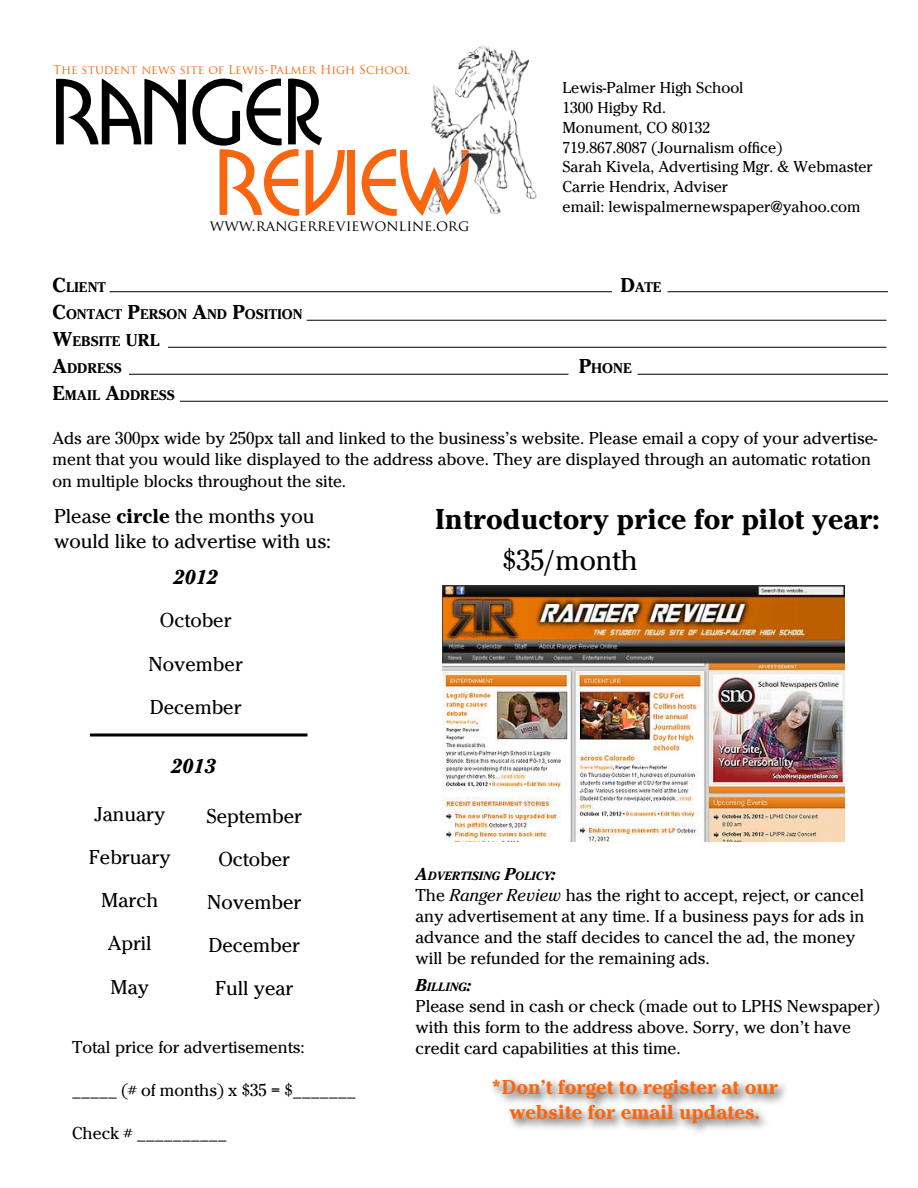
<style>
.page{position:relative;width:918px;height:1188px;background:#fff}
.page>*{position:absolute;margin:0;border:0;box-sizing:border-box;transform-origin:0 0}
.t1{font:90px "AHJ Busorama";color:#f9660f}
.t2{font:90px "AHJ Busorama";color:#000}
.t3{font:700 30px "AHJ Cheltenham";color:#000}
.t4{font:30px "AHJ Cheltenham";letter-spacing:-.005em;color:#000}
.t5{font:21px/43.2px "AHJ Cheltenham";color:#000;text-align:center}
.t6{font:700 21px/25.2px "AHJ Cheltenham";color:#f9660f;text-align:center}
.t7{font:italic 700 21px "AHJ Cheltenham";color:#000}
.t8{font:18px/21px "AHJ Cheltenham";color:#000}
.t9{font:16.5px/19.8px "AHJ Cheltenham";color:#000}
.t10{font:15px "Trajan Pro";color:#000}
.t11{font:700 14.7px/27px "AHJ Cheltenham";color:#000}
.t12{font:italic 700 12.6px "AHJ Cheltenham";color:#000}
.t13{font:12px "Trajan Pro";color:#f9660f}
.s1{font-size:21px}
.s2{font-size:18px}
.s3{font-weight:700}
.s4{font-style:italic}
</style>
<div class="page">
<img style="left:428px;top:45px;width:109px;height:169px">
<hr style="left:668px;top:291px;width:220px;height:1px;background:#000">
<hr style="left:307px;top:320px;width:579px;height:1px;background:#000">
<hr style="left:168px;top:347px;width:718px;height:1px;background:#000">
<hr style="left:129px;top:374px;width:439px;height:1px;background:#000">
<hr style="left:638px;top:374px;width:250px;height:1px;background:#000">
<hr style="left:180px;top:401px;width:708px;height:1px;background:#000">
<hr style="left:110px;top:291px;width:502px;height:1px;background:#000">
<img style="left:442px;top:585px;width:402px;height:256px">
<div style="left:90px;top:734px;width:218px;height:2px;border:2px solid #010101"></div>
<div style="left:489px;top:1074px;width:302px;height:63px;background:#000;opacity:.75"></div>
<p class="t13" style="left:53px;top:62px;width:358px">The student news site of Lewis-Palmer High School</p>
<h1 class="t2" style="left:52px;top:59px;width:272px">RANGER</h1>
<h1 class="t1" style="left:216px;top:129px;width:255px">REVIEW</h1>
<p class="t10" style="left:210px;top:216px;width:261px">www.rangerreviewonline.org</p>
<p class="t9" style="left:562px;top:78px;width:312px">Lewis-Palmer High School<br>1300 Higby Rd.<br>Monument, CO 80132<br>719.867.8087 (Journalism office)<br>Sarah Kivela, Advertising Mgr. &amp; Webmaster<br>Carrie Hendrix, Adviser<br>email: lewispalmernewspaper@yahoo.com</p>
<p class="t11" style="left:52px;top:273px;width:55px"><span class="s1">C</span>lient</p>
<p class="t11" style="left:620px;top:273px;width:43px"><span class="s1">D</span>ate</p>
<p class="t11" style="left:52px;top:300px;width:252px"><span class="s1">C</span>ontact <span class="s1">P</span>erson <span class="s1">A</span>nd <span class="s1">P</span>osition<br><span class="s1">W</span>ebsite <span class="s2">URL<br></span><span class="s1">A</span>ddress</p>
<p class="t11" style="left:579px;top:354px;width:54px"><span class="s1">P</span>hone</p>
<p class="t11" style="left:52px;top:381px;width:124px"><span class="s1">E</span>mail <span class="s1">A</span>ddress</p>
<p class="t8" style="left:52px;top:427px;width:826px;line-height:21.6px">Ads are 300px wide by 250px tall and linked to the business’s website. Please email a copy of your advertise&shy;ment that you would like displayed to the address above. They are displayed through an automatic rotation on multiple blocks throughout the site.</p>
<h2 class="t3" style="left:435px;top:502px;width:446px">Introductory price for pilot year:</h2>
<h2 class="t4" style="left:502px;top:543px;width:137px">$35/month</h2>
<p class="t5" style="left:54px;top:503px;width:279px;line-height:25.2px;text-align:left">Please <span class="s3">circle</span> the months you would like to advertise with us:</p>
<p class="t7" style="left:173px;top:565px;width:46px">2012</p>
<p class="t5" style="left:149px;top:599px;width:96px">October<br>November<br>December</p>
<p class="t7" style="left:171px;top:754px;width:46px">2013</p>
<p class="t5" style="left:89px;top:792px;width:83px">January<br>February<br>March<br>April<br>May</p>
<p class="t5" style="left:206px;top:794px;width:97px">September<br>October<br>November<br>December<br>Full year</p>
<p class="t8" style="left:72px;top:1037px;width:234px">Total price for advertisements:</p>
<p class="t8" style="left:72px;top:1080px;width:285px">_____ (# of months) x $35 = $_______</p>
<p class="t8" style="left:72px;top:1123px;width:156px">Check # __________</p>
<p class="t12" style="left:416px;top:869px;width:141px"><span class="s2">A</span>DVERTISING <span class="s2">P</span>OLICY<span class="s2">:</span></p>
<p class="t8" style="left:416px;top:885px;width:450px">The <span class="s4">Ranger Review</span> has the right to accept, reject, or cancel any advertisement at any time. If a business pays for ads in advance and the staff decides to cancel the ad, the money will be refunded for the remaining ads.</p>
<p class="t12" style="left:416px;top:980px;width:57px"><span class="s2">B</span>ILLING<span class="s2">:</span></p>
<p class="t8" style="left:416px;top:996px;width:466px">Please send in cash or check (made out to LPHS Newspaper) with this form to the address above. Sorry, we don’t have credit card capabilities at this time.</p>
<p class="t6" style="left:491px;top:1075px;width:289px">*Don’t forget to register at our website for email updates.</p>
</div>
